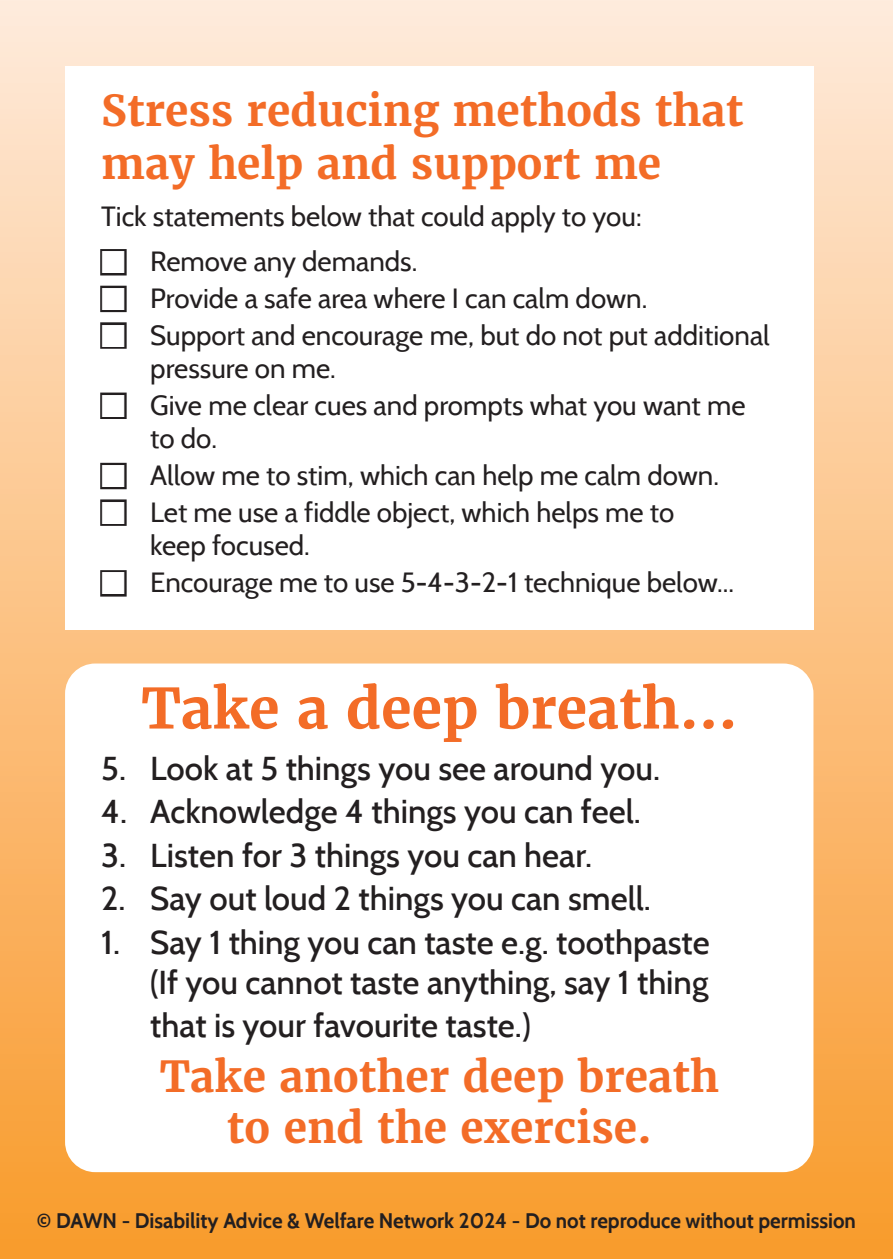
<style>
.page{position:relative;width:893px;height:1259px;background:#fff}
.page>*{position:absolute;margin:0;border:0;box-sizing:border-box;transform-origin:0 0}
.t1{font:700 55.5px "Merriweather";color:#f36c27}
.t2{font:700 42.6px/53.4px "Merriweather";color:#f36c27}
.t3{font:500 33px/41.4px "Cabin";color:#231f20;text-align:justify}
.t4{font:27.6px/33.6px "Cabin";color:#231f20}
.t5{font:700 21px "Cabin";color:#231f20}
</style>
<div class="page">
<div style="left:0;top:0;width:893px;height:1259px;background:linear-gradient(to bottom,#ffeadb,#f99b2c)"></div>
<div style="left:65px;top:66px;width:749px;height:563px;background:#fff"></div>
<div style="left:65px;top:663px;width:748px;height:509px;background:#fff;border-radius:30px"></div>
<h2 class="t2" style="left:101px;top:84px;width:644px">Stress reducing methods that may help and support me</h2>
<p class="t4" style="left:101px;top:199px;width:542px">Tick statements below that could apply to you:</p>
<p class="t4" style="left:101px;top:244px;width:318px">■ Remove any demands.</p>
<p class="t4" style="left:101px;top:281px;width:547px">■ Provide a safe area where I can calm down.</p>
<p class="t4" style="left:150px;top:318px;width:621px;text-indent:-49px">■ Support and encourage me, but do not put additional pressure on me.</p>
<p class="t4" style="left:150px;top:388px;width:597px;text-indent:-49px">■ Give me clear cues and prompts what you want me to do.</p>
<p class="t4" style="left:101px;top:458px;width:619px">■ Allow me to stim, which can help me calm down.</p>
<p class="t4" style="left:150px;top:495px;width:526px;text-indent:-49px">■ Let me use a fiddle object, which helps me to keep focused.</p>
<p class="t4" style="left:101px;top:565px;width:634px">■ Encourage me to use 5-4-3-2-1 technique below...</p>
<h1 class="t1" style="left:141px;top:673px;width:598px">Take a deep breath...</h1>
<p class="t3" style="left:101px;top:747px;width:560px">5. Look at 5 things you see around you.</p>
<p class="t3" style="left:101px;top:790px;width:541px">4. Acknowledge 4 things you can feel.</p>
<p class="t3" style="left:101px;top:834px;width:492px">3. Listen for 3 things you can hear.</p>
<p class="t3" style="left:101px;top:878px;width:551px">2. Say out loud 2 things you can smell.</p>
<p class="t3" style="left:150px;top:921px;width:561px;text-indent:-49px">1. Say 1 thing you can taste e.g. toothpaste (If you cannot taste anything, say 1 thing that is your favourite taste.)</p>
<h2 class="t2" style="left:160px;top:1051px;width:561px;line-height:51px;text-align:center">Take another deep breath to end the exercise.</h2>
<p class="t5" style="left:37px;top:1208px;width:820px">© DAWN - Disability Advice &amp; Welfare Network 2024 - Do not reproduce without permission</p>
</div>
